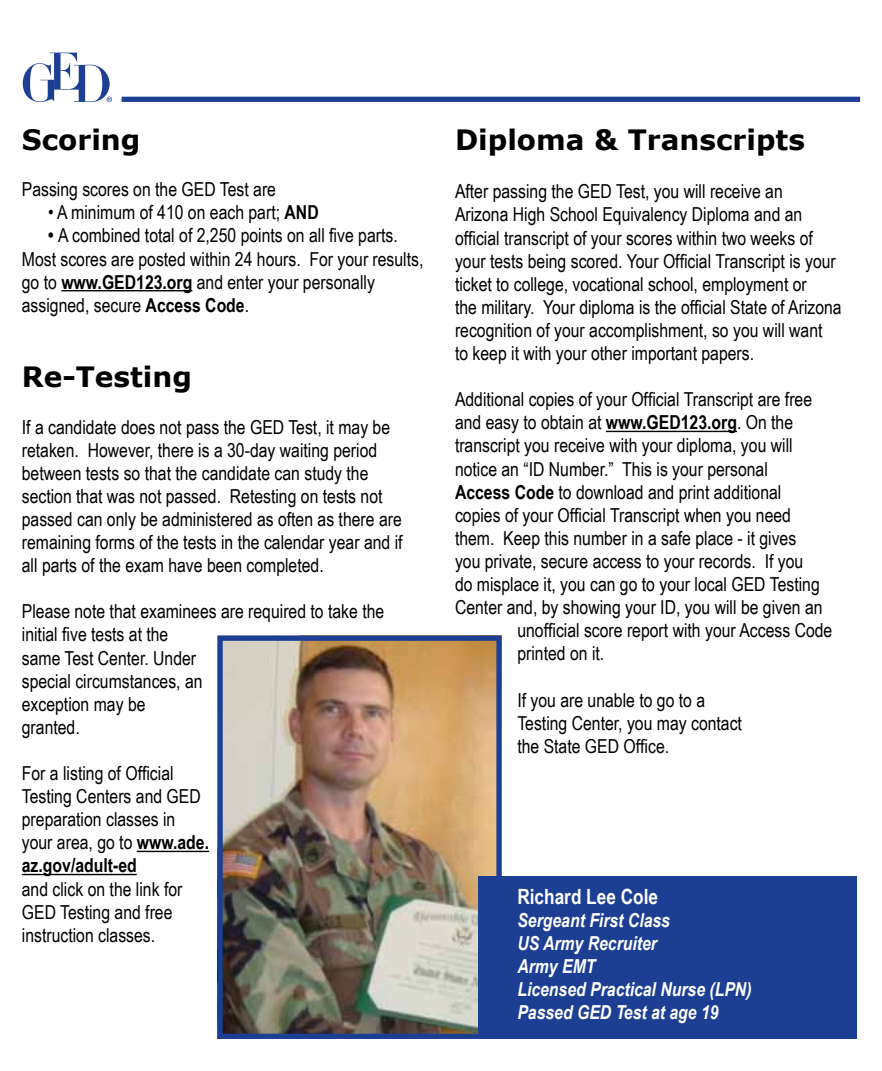
<style>
.page{position:relative;width:882px;height:1071px;background:#fff}
.page>*{position:absolute;margin:0;border:0;box-sizing:border-box;transform-origin:0 0}
.t1{font:700 28px "Verdana";color:#000}
.t2{font:700 21px "Arial Narrow";color:#fff}
.t3{font:19.25px/23.1px "Arial Narrow";color:#000}
.t4{font:italic 700 19.25px/23.1px "Arial Narrow";color:#fff}
.s1{font-weight:700}
</style>
<div class="page">
<hr style="left:61px;top:290px;width:131px;height:1px;background:#000">
<hr style="left:137px;top:851px;width:72px;height:1px;background:#000">
<hr style="left:22px;top:874px;width:115px;height:1px;background:#000">
<hr style="left:606px;top:431px;width:131px;height:1px;background:#000">
<div style="left:122px;top:97px;width:738px;height:5px;background:#1c3f94"></div>
<img style="left:223px;top:642px;width:273px;height:391px">
<div style="left:217px;top:636px;width:285px;height:403px;border:5px solid #1c3f94"></div>
<svg style="left:23px;top:53px;width:89px;height:49px"></svg>
<div style="left:478px;top:876px;width:379px;height:163px;background:#1c3f94"></div>
<h1 class="t1" style="left:22px;top:122px;width:120px">Scoring</h1>
<p class="t3" style="left:22px;top:177px;width:256px">Passing scores on the GED Test are</p>
<p class="t3" style="left:48px;top:200px;width:272px">• A minimum of 410 on each part; <span class="s1">AND</span></p>
<p class="t3" style="left:22px;top:223px;width:403px;text-indent:26px"><span class="s1">•</span> A combined total of 2,250 points on all five parts.<br>Most scores are posted within 24 hours. For your results, go to <span class="s1">www.GED123.org</span> and enter your personally assigned, secure <span class="s1">Access Code</span>.</p>
<h1 class="t1" style="left:22px;top:359px;width:172px">Re-Testing</h1>
<p class="t3" style="left:22px;top:415px;width:382px">If a candidate does not pass the GED Test, it may be retaken. However, there is a 30-day waiting period between tests so that the candidate can study the section that was not passed. Retesting on tests not passed can only be administered as often as there are remaining forms of the tests in the calendar year and if all parts of the exam have been completed.</p>
<p class="t3" style="left:22px;top:599px;width:364px">Please note that examinees are required to take the initial five tests at the<br>same Test Center. Under<br>special circumstances, an<br>exception may be<br>granted.</p>
<p class="t3" style="left:22px;top:761px;width:189px">For a listing of Official<br>Testing Centers and GED preparation classes in your area, go to <span class="s1">www.ade. az.gov/adult-ed</span></p>
<p class="t3" style="left:22px;top:877px;width:162px">and click on the link for<br>GED Testing and free instruction classes.</p>
<h1 class="t1" style="left:455px;top:122px;width:351px">Diploma &amp; Transcripts</h1>
<p class="t3" style="left:455px;top:179px;width:388px">After passing the GED Test, you will receive an<br>Arizona High School Equivalency Diploma and an official transcript of your scores within two weeks of your tests being scored. Your Official Transcript is your ticket to college, vocational school, employment or<br>the military. Your diploma is the official State of Arizona recognition of your accomplishment, so you will want<br>to keep it with your other important papers.</p>
<p class="t3" style="left:455px;top:387px;width:359px">Additional copies of your Official Transcript are free</p>
<p class="t3" style="left:455px;top:410px;width:340px">and easy to obtain at <span class="s1">www.GED123.org</span>. On the</p>
<p class="t3" style="left:455px;top:433px;width:339px">transcript you receive with your diploma, you will</p>
<p class="t3" style="left:455px;top:457px;width:314px">notice an “ID Number.” This is your personal</p>
<p class="t3" style="left:455px;top:480px;width:328px"><span class="s1">Access Code</span> to download and print additional</p>
<p class="t3" style="left:455px;top:503px;width:338px">copies of your Official Transcript when you need</p>
<p class="t3" style="left:455px;top:526px;width:343px">them. Keep this number in a safe place - it gives</p>
<p class="t3" style="left:455px;top:549px;width:350px">you private, secure access to your records. If you</p>
<p class="t3" style="left:455px;top:572px;width:366px">do misplace it, you can go to your local GED Testing</p>
<p class="t3" style="left:455px;top:595px;width:369px">Center and, by showing your ID, you will be given an</p>
<p class="t3" style="left:517px;top:618px;width:317px">unofficial score report with your Access Code</p>
<p class="t3" style="left:517px;top:641px;width:88px">printed on it.</p>
<p class="t3" style="left:517px;top:688px;width:226px">If you are unable to go to a<br>Testing Center, you may contact the State GED Office.</p>
<p class="t2" style="left:517px;top:880px;width:142px">Richard Lee Cole</p>
<p class="t4" style="left:517px;top:908px;width:236px">Sergeant First Class<br>US Army Recruiter<br>Army EMT<br>Licensed Practical Nurse (LPN)<br>Passed GED Test at age 19</p>
</div>
